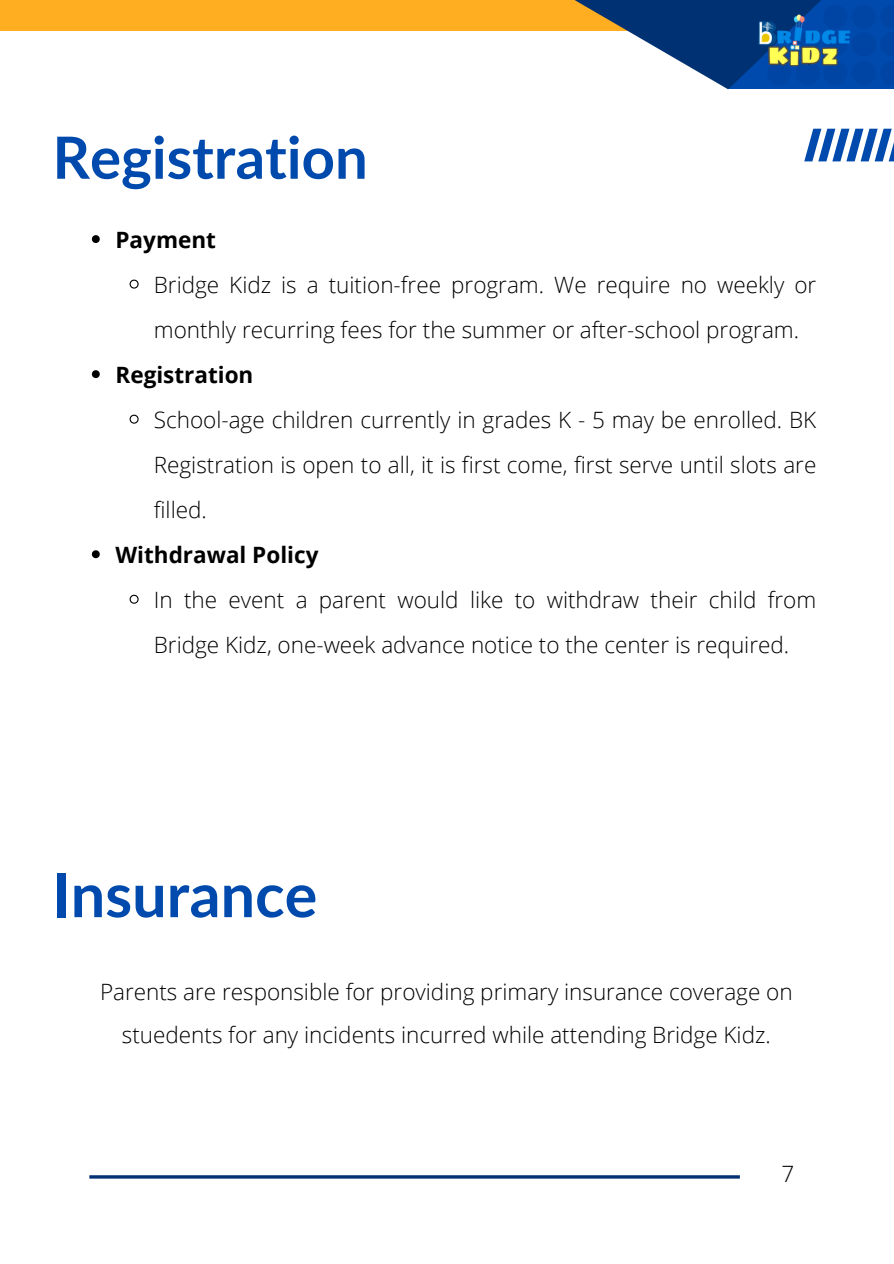
<style>
.page{position:relative;width:894px;height:1264px;background:#fff}
.page>*{position:absolute;margin:0;border:0;box-sizing:border-box;transform-origin:0 0}
.t1{font:700 61.2px "Lato";color:#004aad}
.t2{font:700 58.2px "Lato";color:#004aad}
.t3{font:300 22.5px/45px "Open Sans";color:#000}
.t4{font:700 22.5px "Open Sans";color:#000}
</style>
<div class="page">
<svg style="left:92px;top:235px;width:8px;height:8px"></svg>
<svg style="left:129px;top:279px;width:10px;height:10px"></svg>
<svg style="left:92px;top:370px;width:8px;height:8px"></svg>
<svg style="left:129px;top:414px;width:10px;height:10px"></svg>
<svg style="left:92px;top:550px;width:8px;height:8px"></svg>
<svg style="left:129px;top:594px;width:10px;height:10px"></svg>
<svg style="left:804px;top:129px;width:89px;height:32px"></svg>
<hr style="left:89px;top:1175px;width:650px;height:3px;background:#003172">
<div style="left:0;top:0;width:700px;height:31px;background:#ffad21"></div>
<svg style="left:574px;top:0;width:154px;height:89px"></svg>
<svg style="left:728px;top:0;width:165px;height:89px;background:#003986"></svg>
<svg style="left:767px;top:0;width:126px;height:84px;background:#0045a2"></svg>
<img style="left:756px;top:8px;width:100px;height:62px">
<p class="t2" style="left:53px;top:121px;width:317px">Registration</p>
<p class="t4" style="left:115px;top:223px;width:102px">Payment</p>
<h1 class="t3" style="left:154px;top:261px;width:664px">Bridge Kidz is a tuition-free program. We require no weekly or monthly recurring fees for the summer or after-school program.</h1>
<p class="t4" style="left:115px;top:358px;width:139px">Registration</p>
<p class="t3" style="left:154px;top:396px;width:664px;text-align:justify">School-age children currently in grades K - 5 may be enrolled. BK Registration is open to all, it is first come, first serve until slots are filled.</p>
<p class="t4" style="left:115px;top:538px;width:204px">Withdrawal Policy</p>
<p class="t3" style="left:154px;top:576px;width:663px">In the event a parent would like to withdraw their child from<br>Bridge Kidz, one-week advance notice to the center is required.</p>
<p class="t1" style="left:53px;top:856px;width:266px">Insurance</p>
<p class="t3" style="left:100px;top:970px;width:694px;line-height:42.8px;text-align:center">Parents are responsible for providing primary insurance coverage on stuedents for any incidents incurred while attending Bridge Kidz.</p>
<p class="t3" style="left:781px;top:1150px;width:14px">7</p>
</div>
